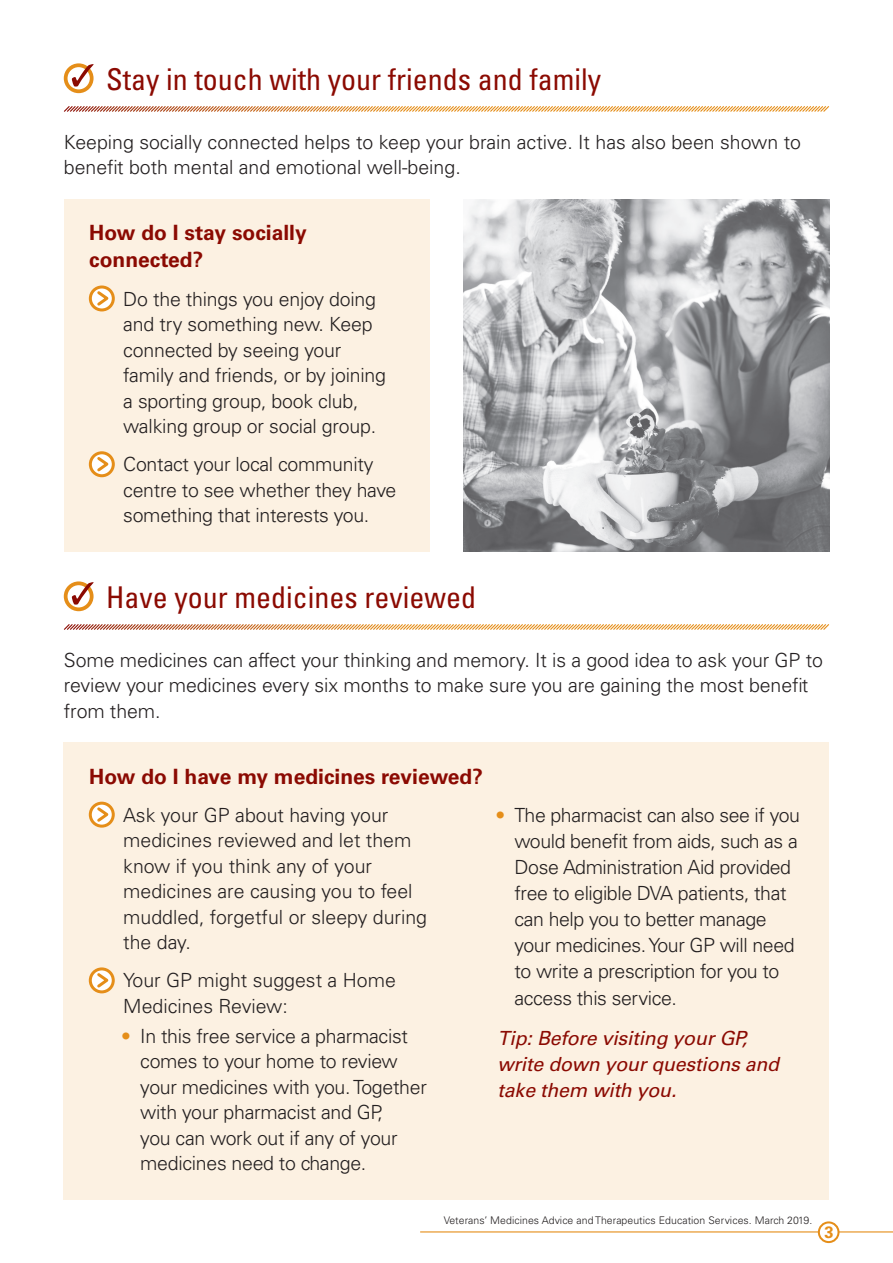
<style>
.page{position:relative;width:893px;height:1263px;background:#fff}
.page>*{position:absolute;margin:0;border:0;box-sizing:border-box;transform-origin:0 0}
.t1{font:condensed 30px "Univers LT Std";color:#8b0a02}
.t2{font:700 21px/27px "Univers LT Std";color:#8b0a02}
.t3{font:300 19.5px/25.5px "Univers LT Std";letter-spacing:-.01em;color:#231f20}
.t4{font:italic 19.5px/26.1px "Univers LT Std";letter-spacing:-.01em;color:#8b0a02}
.t5{font:700 16.5px "Univers LT Std";color:#e58e19}
.t6{font:300 10.5px "Univers LT Std";letter-spacing:.005em;color:#231f20}
.s1{color:#e58e19}
</style>
<div class="page">
<hr style="left:420px;top:1231px;width:473px;height:1px;background:#e58e19">
<div style="left:819px;top:1222px;width:19px;height:20px;background:#fff;border-radius:50%"></div>
<div style="left:818px;top:1221px;width:21px;height:22px;border:2px solid #e58e19;border-radius:50%"></div>
<svg style="left:64px;top:106px;width:765px;height:6px;background:#eac095"></svg>
<svg style="left:66px;top:65px;width:26px;height:26px"></svg>
<div style="left:64px;top:63px;width:30px;height:30px;border:4px solid #e58e19;border-radius:50%"></div>
<svg style="left:72px;top:64px;width:22px;height:23px"></svg>
<div style="left:64px;top:200px;width:365px;height:352px;background:#fcf1e2"></div>
<svg style="left:90px;top:287px;width:23px;height:23px"></svg>
<div style="left:89px;top:285px;width:26px;height:26px;border:3px solid #e58e19;border-radius:50%"></div>
<svg style="left:95px;top:288px;width:17px;height:20px"></svg>
<svg style="left:90px;top:453px;width:23px;height:23px"></svg>
<div style="left:89px;top:451px;width:26px;height:26px;border:3px solid #e58e19;border-radius:50%"></div>
<svg style="left:95px;top:454px;width:17px;height:20px"></svg>
<img style="left:463px;top:200px;width:366px;height:351px">
<svg style="left:64px;top:624px;width:765px;height:6px;background:#eac095"></svg>
<svg style="left:66px;top:583px;width:26px;height:26px"></svg>
<div style="left:64px;top:581px;width:30px;height:30px;border:4px solid #e58e19;border-radius:50%"></div>
<svg style="left:72px;top:582px;width:22px;height:23px"></svg>
<div style="left:64px;top:743px;width:765px;height:457px;background:#fcf1e2"></div>
<svg style="left:90px;top:803px;width:23px;height:23px"></svg>
<div style="left:89px;top:802px;width:26px;height:26px;border:3px solid #e58e19;border-radius:50%"></div>
<svg style="left:95px;top:805px;width:17px;height:19px"></svg>
<svg style="left:90px;top:969px;width:23px;height:23px"></svg>
<div style="left:89px;top:967px;width:26px;height:26px;border:3px solid #e58e19;border-radius:50%"></div>
<svg style="left:95px;top:970px;width:17px;height:20px"></svg>
<h1 class="t1" style="left:106px;top:60px;width:496px">Stay in touch with your friends and family</h1>
<p class="t3" style="left:64px;top:129px;width:739px">Keeping socially connected helps to keep your brain active. It has also been shown to benefit both mental and emotional well-being.</p>
<p class="t2" style="left:89px;top:220px;width:219px">How do I stay socially connected?</p>
<p class="t3" style="left:123px;top:286px;width:264px">Do the things you enjoy doing and try something new. Keep connected by seeing your family and friends, or by joining a sporting group, book club, walking group or social group.</p>
<p class="t3" style="left:123px;top:452px;width:274px">Contact your local community centre to see whether they have something that interests you.</p>
<h1 class="t1" style="left:106px;top:578px;width:371px">Have your medicines reviewed</h1>
<p class="t3" style="left:64px;top:647px;width:760px">Some medicines can affect your thinking and memory. It is a good idea to ask your GP to review your medicines every six months to make sure you are gaining the most benefit from them.</p>
<p class="t2" style="left:89px;top:763px;width:395px">How do I have my medicines reviewed?</p>
<p class="t3" style="left:123px;top:802px;width:305px">Ask your GP about having your medicines reviewed and let them know if you think any of your medicines are causing you to feel muddled, forgetful or sleepy during the day.</p>
<p class="t3" style="left:123px;top:968px;width:274px">Your GP might suggest a Home<br>Medicines Review:</p>
<p class="t3" style="left:140px;top:1023px;width:288px;text-indent:-19px"><span class="s1">•</span> In this free service a pharmacist comes to your home to review your medicines with you. Together with your pharmacist and GP,<br>you can work out if any of your medicines need to change.</p>
<p class="t3" style="left:514px;top:802px;width:287px;line-height:26.1px;text-indent:-19px"><span class="s1">•</span> The pharmacist can also see if you would benefit from aids, such as a<br>Dose Administration Aid provided free to eligible DVA patients, that can help you to better manage your medicines. Your GP will need to write a prescription for you to access this service.</p>
<p class="t4" style="left:497px;top:1025px;width:283px">Tip: Before visiting your GP, write down your questions and take them with you.</p>
<p class="t6" style="left:444px;top:1214px;width:370px">Veterans’ Medicines Advice and Therapeutics Education Services. March 2019.</p>
<p class="t5" style="left:824px;top:1222px;width:11px">3</p>
</div>
